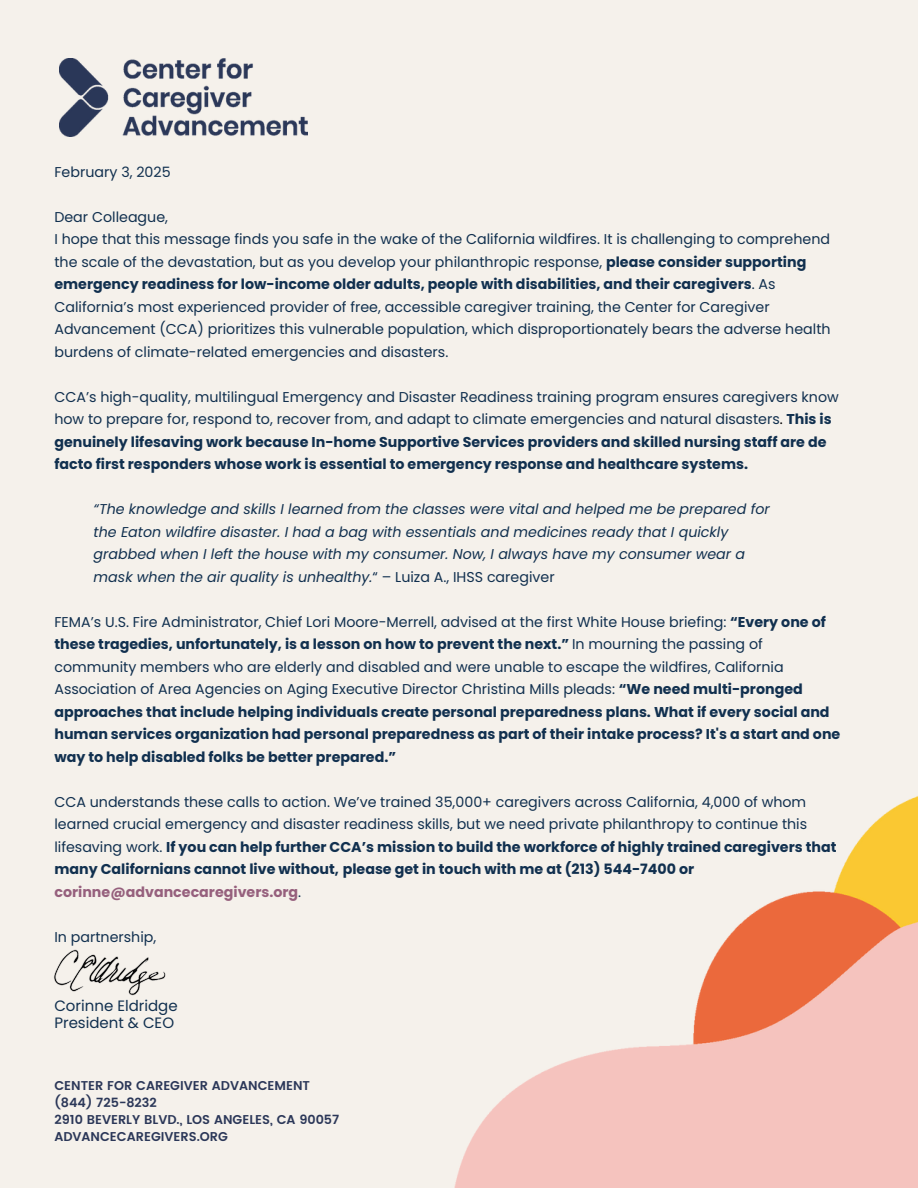
<style>
.page{position:relative;width:918px;height:1188px;background:#f5f1eb}
.page>*{position:absolute;margin:0;border:0;box-sizing:border-box;transform-origin:0 0}
.t1{font:15px/16.8px "Poppins";color:#11304f}
.t2{font:14.25px/22.5px "Poppins";color:#11304f}
.t3{font:700 14.25px/22.5px "Poppins";color:#11304f}
.t4{font:italic 14.25px/22.5px "Poppins";color:#11304f}
.t5{font:600 12.75px "Poppins";color:#2b3758}
.s1{font-weight:700}
.s2{color:#000}
.s3{font-style:normal}
.s4{font-weight:400}
.s5{font-weight:700;color:#96607d}
</style>
<div class="page">
<img style="left:454px;top:796px;width:464px;height:391px">
<img style="left:59px;top:59px;width:249px;height:78px">
<img style="left:54px;top:949px;width:112px;height:47px">
<p class="t2" style="left:54px;top:161px;width:118px">February 3, 2025</p>
<h1 class="t2" style="left:54px;top:206px;width:778px">Dear Colleague,<br>I hope that this message finds you safe in the wake of the California wildfires. It is challenging to comprehend the scale of the devastation, but as you develop your philanthropic response, <span class="s1">please consider supporting emergency readiness for low-income older adults, people with disabilities, and their caregivers</span>. As California’s most experienced provider of free, accessible caregiver training, the Center for Caregiver Advancement (CCA) prioritizes this vulnerable population, which disproportionately bears the adverse health burdens of climate-related emergencies and disasters.</h1>
<h1 class="t2" style="left:54px;top:386px;width:786px">CCA’s high-quality, multilingual Emergency and Disaster Readiness training program ensures caregivers know how to prepare for, respond to, recover from, and adapt to climate emergencies and natural disasters<span class="s2">.</span> <span class="s1">This is genuinely lifesaving work because In-home Supportive Services providers and skilled nursing staff are de facto first responders whose work is essential to emergency response and healthcare systems.</span></h1>
<h1 class="t4" style="left:94px;top:498px;width:678px">“The knowledge and skills I learned from the classes were vital and helped me be prepared for the Eaton wildfire disaster. I had a bag with essentials and medicines ready that I quickly grabbed when I left the house with my consumer. Now, I always have my consumer wear a mask when the air quality is unhealthy.<span class="s3">“ – Luiza A., IHSS caregiver</span></h1>
<h1 class="t3" style="left:54px;top:610px;width:788px"><span class="s4">FEMA’s U.S. Fire Administrator, Chief Lori Moore-Merrell, advised at the first White House briefing:</span> “Every one of these tragedies, unfortunately, is a lesson on how to prevent the next.” <span class="s4">In mourning the passing of community members who are elderly and disabled and were unable to escape the wildfires, California Association of Area Agencies on Aging Executive Director Christina Mills pleads:</span> “We need multi-pronged approaches that include helping individuals create personal preparedness plans. What if every social and human services organization had personal preparedness as part of their intake process? It's a start and one way to help disabled folks be better prepared.”</h1>
<h1 class="t2" style="left:54px;top:790px;width:784px">CCA understands these calls to action. We’ve trained 35,000+ caregivers across California, 4,000 of whom learned crucial emergency and disaster readiness skills, but we need private philanthropy to continue this lifesaving work. <span class="s1">If you can help further CCA’s mission to build the workforce of highly trained caregivers that many Californians cannot live without, please get in touch with me at (213) 544-7400 or </span><span class="s5">corinne@advancecaregivers.org</span>.</h1>
<h1 class="t2" style="left:54px;top:925px;width:103px">In partnership,</h1>
<h1 class="t1" style="left:54px;top:997px;width:125px">Corinne Eldridge<br>President &amp; CEO</h1>
<p class="t5" style="left:54px;top:1078px;width:257px">CENTER FOR CAREGIVER ADVANCEMENT</p>
<h1 class="t5" style="left:54px;top:1095px;width:104px">(844) 725-8232</h1>
<p class="t5" style="left:54px;top:1112px;width:286px">2910 BEVERLY BLVD., LOS ANGELES, CA 90057</p>
<p class="t5" style="left:54px;top:1129px;width:175px">ADVANCECAREGIVERS.ORG</p>
</div>
